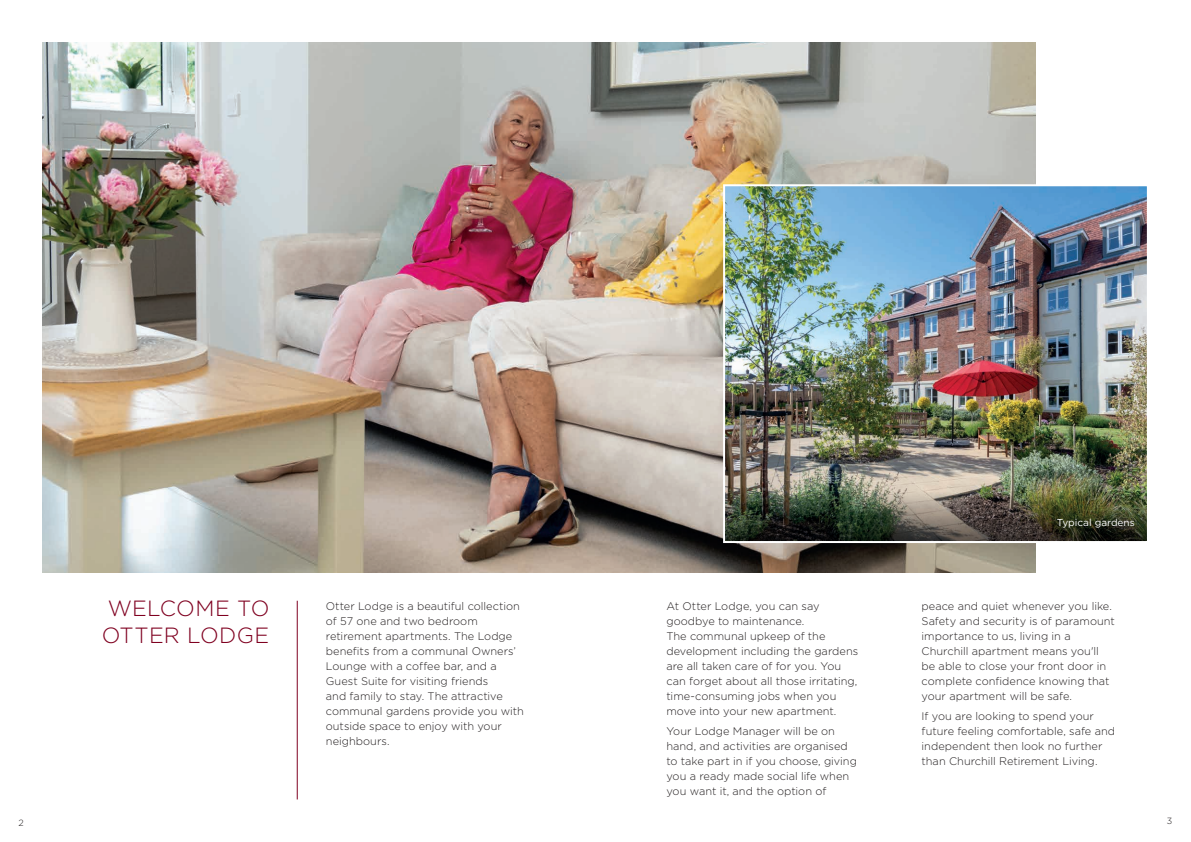
<style>
.page{position:relative;width:1191px;height:842px;background:#fff}
.page>*{position:absolute;margin:0;border:0;box-sizing:border-box;transform-origin:0 0}
.Headings_-_RED{font:300 22px/26.4px "Gotham";letter-spacing:.01em;color:#7f0120}
.Body_copy_black{font:300 11px/15px "Gotham";color:#231f20}
.t1{font:10px "Gotham";color:#fff}
.t2{font:300 9px "Gotham";color:#231f20}
</style>
<div class="page">
<img style="left:43px;top:43px;width:992px;height:529px">
<hr style="left:297px;top:601px;width:1px;height:198px;background:#7f0120">
<img style="left:722px;top:183px;width:425px;height:361px">
<img style="left:725px;top:491px;width:422px;height:50px">
<p class="Headings_-_RED" style="left:102px;top:595px;width:169px">WELCOME TO<br>OTTER LODGE</p>
<p class="Body_copy_black" style="left:326px;top:598px;width:199px">Otter Lodge is a beautiful collection of 57 one and two bedroom retirement apartments. The Lodge benefits from a communal Owners’<br>Lounge with a coffee bar, and a<br>Guest Suite for visiting friends<br>and family to stay. The attractive communal gardens provide you with outside space to enjoy with your neighbours.</p>
<p class="Body_copy_black" style="left:666px;top:598px;width:193px">At Otter Lodge, you can say goodbye to maintenance.<br>The communal upkeep of the development including the gardens are all taken care of for you. You can forget about all those irritating, time-consuming jobs when you move into your new apartment.</p>
<p class="Body_copy_black" style="left:666px;top:723px;width:192px">Your Lodge Manager will be on hand, and activities are organised to take part in if you choose, giving you a ready made social life when you want it, and the option of</p>
<p class="t1" style="left:1056px;top:516px;width:79px">Typical gardens</p>
<p class="Body_copy_black" style="left:921px;top:598px;width:195px">peace and quiet whenever you like.<br>Safety and security is of paramount importance to us, living in a<br>Churchill apartment means you'll be able to close your front door in complete confidence knowing that your apartment will be safe.</p>
<p class="Body_copy_black" style="left:921px;top:708px;width:195px">If you are looking to spend your future feeling comfortable, safe and independent then look no further than Churchill Retirement Living.</p>
<p class="t2" style="left:19px;top:817px;width:7px">2</p>
<p class="t2" style="left:1167px;top:815px;width:7px">3</p>
</div>
